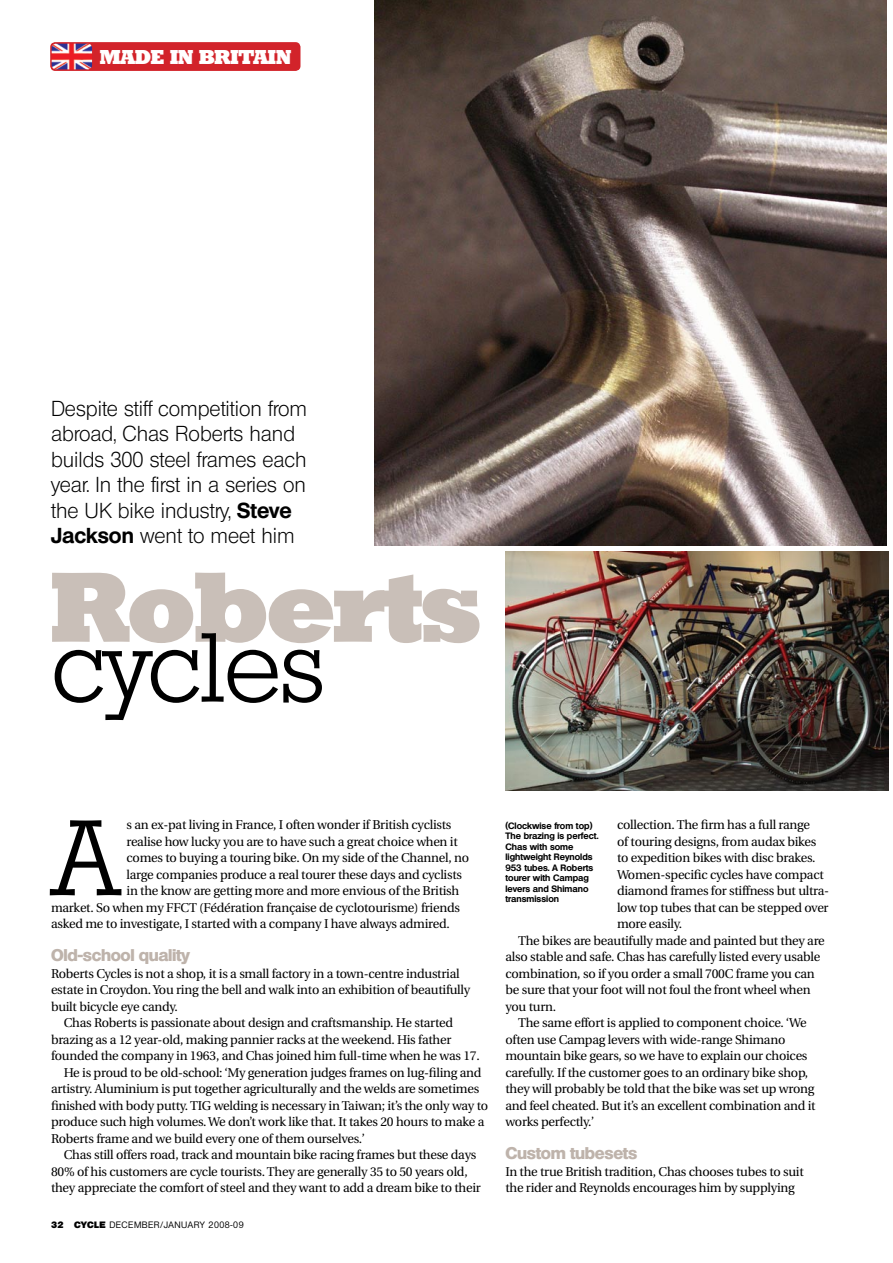
<style>
.page{position:relative;width:893px;height:1263px;background:#fff}
.page>*{position:absolute;margin:0;border:0;box-sizing:border-box;transform-origin:0 0}
._2ndPara{font:300 104.1px "Stafford";color:#000}
.Heading{font:800 96px "Stafford";color:#c9bfb8}
.Heading-2{font:300 95.25px "Stafford";letter-spacing:-.01em;color:#000}
.Strap{font:300 21px/25.5px "Olympia";color:#000}
._1stPara{font:800 19.5px "Stafford";color:#fff}
._2ndPara-2{font:800 16.5px "Olympia";letter-spacing:-.02em;color:#beb3ab}
._2ndPara-3{font:12.75px/16.5px "Utopia";letter-spacing:-.02em;color:#000}
.Pic_caption{font:700 9px/10.5px "Olympia";color:#000}
.t1{font:500 9px "Olympia";letter-spacing:.05em;color:#000}
.s1{font-weight:700}
.s2{font-weight:800}
</style>
<div class="page">
<div style="left:51px;top:43px;width:249px;height:27px;background:#d2232a;border-radius:4px"></div>
<div style="left:50px;top:42px;width:250px;height:29px;border:2px solid #d2232a;border-radius:4px"></div>
<img style="left:505px;top:551px;width:383px;height:240px">
<img style="left:375px;top:0;width:511px;height:546px">
<img style="left:52px;top:44px;width:40px;height:25px">
<p class="_1stPara" style="left:100px;top:45px;width:193px">MADE IN BRITAIN</p>
<p class="Strap" style="left:51px;top:396px;width:258px">Despite stiff competition from abroad, Chas Roberts hand builds 300 steel frames each year. In the first in a series on the UK bike industry, <span class="s1">Steve<br>Jackson</span> went to meet him</p>
<p class="Heading" style="left:51px;top:548px;width:431px">ROBERTS</p>
<p class="Heading-2" style="left:51px;top:612px;width:275px">cycles</p>
<p class="_2ndPara" style="left:51px;top:797px;width:71px">A</p>
<p class="_2ndPara-3" style="left:127px;top:817px;width:326px">s an ex-pat living in France, I often wonder if British cyclists</p>
<p class="_2ndPara-3" style="left:127px;top:833px;width:333px">realise how lucky you are to have such a great choice when it</p>
<p class="_2ndPara-3" style="left:127px;top:850px;width:344px">comes to buying a touring bike. On my side of the Channel, no</p>
<p class="_2ndPara-3" style="left:127px;top:866px;width:337px">large companies produce a real tourer these days and cyclists</p>
<p class="_2ndPara-3" style="left:127px;top:883px;width:334px">in the know are getting more and more envious of the British</p>
<p class="_2ndPara-3" style="left:51px;top:899px;width:410px">market. So when my FFCT (Fédération française de cyclotourisme) friends</p>
<p class="_2ndPara-3" style="left:51px;top:916px;width:400px">asked me to investigate, I started with a company I have always admired.</p>
<p class="_2ndPara-2" style="left:51px;top:946px;width:140px">Old-school quality</p>
<p class="_2ndPara-3" style="left:51px;top:965px;width:421px">Roberts Cycles is not a shop, it is a small factory in a town-centre industrial estate in Croydon. You ring the bell and walk into an exhibition of beautifully built bicycle eye candy.</p>
<p class="_2ndPara-3" style="left:51px;top:1015px;width:430px;text-indent:13px">Chas Roberts is passionate about design and craftsmanship. He started brazing as a 12 year-old, making pannier racks at the weekend. His father founded the company in 1963, and Chas joined him full-time when he was 17.</p>
<p class="_2ndPara-3" style="left:51px;top:1064px;width:439px;text-indent:13px">He is proud to be old-school: ‘My generation judges frames on lug-filing and artistry. Aluminium is put together agriculturally and the welds are sometimes finished with body putty. TIG welding is necessary in Taiwan; it’s the only way to produce such high volumes. We don’t work like that. It takes 20 hours to make a Roberts frame and we build every one of them ourselves.’</p>
<p class="_2ndPara-3" style="left:51px;top:1147px;width:431px;text-indent:13px">Chas still offers road, track and mountain bike racing frames but these days<br>80% of his customers are cycle tourists. They are generally 35 to 50 years old, they appreciate the comfort of steel and they want to add a dream bike to their</p>
<p class="t1" style="left:51px;top:1219px;width:194px"><span class="s2">32 CYCLE</span> DECEMBER/JANUARY 2008-09</p>
<p class="_2ndPara-3" style="left:617px;top:817px;width:214px">collection. The firm has a full range<br>of touring designs, from audax bikes to expedition bikes with disc brakes.<br>Women-specific cycles have compact diamond frames for stiffness but ultra&shy;low top tubes that can be stepped over more easily.</p>
<p class="_2ndPara-3" style="left:505px;top:932px;width:321px;text-indent:13px">The bikes are beautifully made and painted but they are also stable and safe. Chas has carefully listed every usable combination, so if you order a small 700C frame you can be sure that your foot will not foul the front wheel when you turn.</p>
<p class="_2ndPara-3" style="left:505px;top:1015px;width:312px;text-indent:13px">The same effort is applied to component choice. ‘We often use Campag levers with wide-range Shimano mountain bike gears, so we have to explain our choices carefully. If the customer goes to an ordinary bike shop, they will probably be told that the bike was set up wrong and feel cheated. But it’s an excellent combination and it works perfectly.’</p>
<p class="_2ndPara-2" style="left:505px;top:1144px;width:133px">Custom tubesets</p>
<p class="_2ndPara-3" style="left:505px;top:1163px;width:300px">In the true British tradition, Chas chooses tubes to suit the rider and Reynolds encourages him by supplying</p>
<p class="Pic_caption" style="left:505px;top:820px;width:95px">(Clockwise from top)<br>The brazing is perfect.</p>
<p class="Pic_caption" style="left:505px;top:841px;width:89px">Chas with some lightweight Reynolds<br>953 tubes. A Roberts tourer with Campag levers and Shimano transmission</p>
</div>
